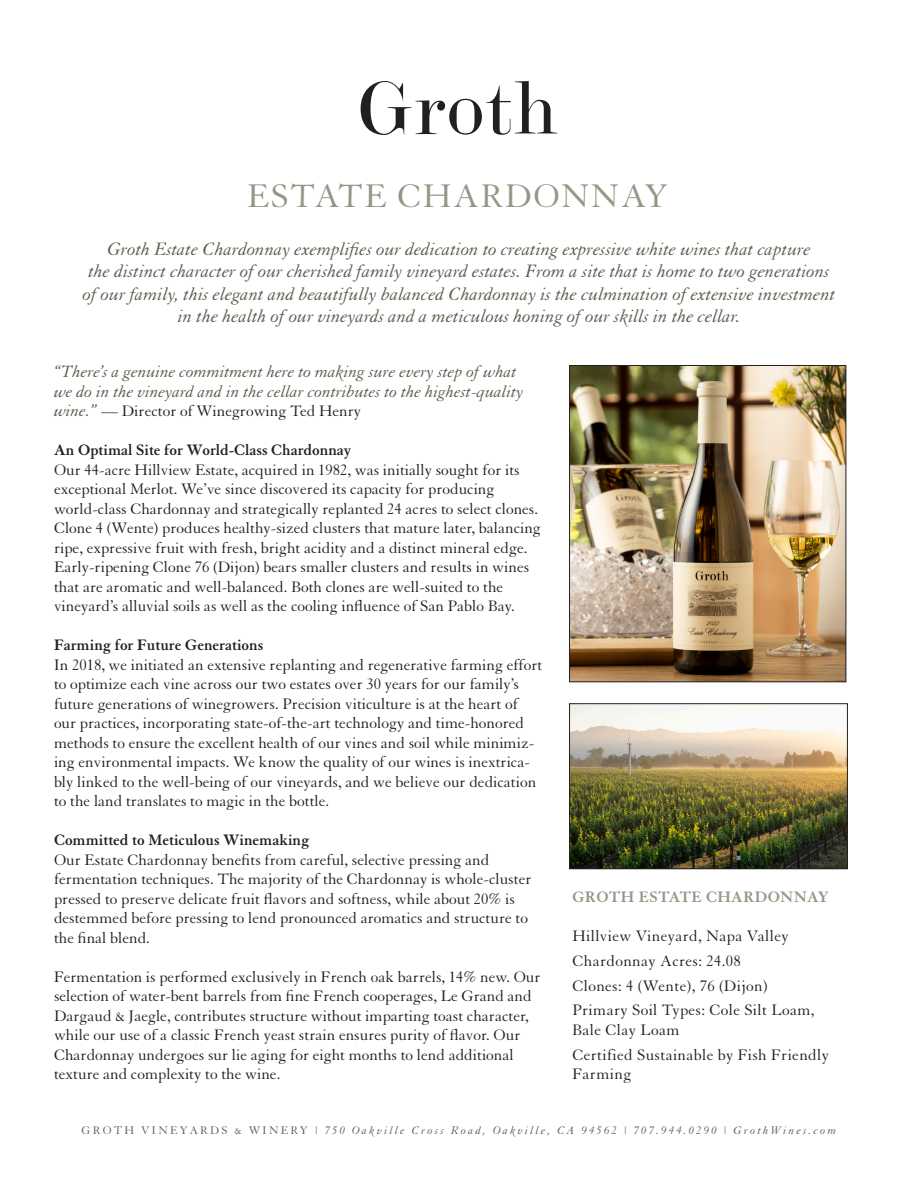
<style>
.page{position:relative;width:918px;height:1188px;background:#fff}
.page>*{position:absolute;margin:0;border:0;box-sizing:border-box;transform-origin:0 0}
.t1{font:35.7px "Granjon LT Std";letter-spacing:.04em;color:#979686}
.t2{font:italic 19.5px/22.5px "Granjon LT Std";color:#5f5d4f;text-align:center}
.t3{font:italic 18px/19.5px "Granjon LT Std";color:#5f5d4f}
.t4{font:16.5px/19.5px "Granjon LT Std";color:#231f20}
.t5{font:16.5px/19.5px "Granjon LT Std";letter-spacing:.02em;color:#231f20}
.t6{font:700 16.5px "Granjon LT Std";color:#231f20}
.t7{font:700 16.5px "Granjon LT Std";letter-spacing:.02em;color:#979686}
.t8{font:italic 12px "Granjon LT Std";letter-spacing:.185em;color:#5f5d4f}
.s1{font-style:italic;font-size:18px;color:#5f5d4f}
.s2{font-style:normal}
</style>
<div class="page">
<svg style="left:361px;top:81px;width:196px;height:54px"></svg>
<img style="left:571px;top:367px;width:273px;height:313px">
<div style="left:569px;top:365px;width:277px;height:317px;border:1px solid #231f20"></div>
<img style="left:571px;top:705px;width:275px;height:162px">
<div style="left:569px;top:703px;width:279px;height:166px;border:1px solid #231f20"></div>
<p class="t1" style="left:247px;top:177px;width:423px">ESTATE CHARDONNAY</p>
<p class="t2" style="left:83px;top:238px;width:754px">Groth Estate Chardonnay exemplifies our dedication to creating expressive white wines that capture<br>the distinct character of our cherished family vineyard estates. From a site that is home to two generations of our family, this elegant and beautifully balanced Chardonnay is the culmination of extensive investment in the health of our vineyards and a meticulous honing of our skills in the cellar.</p>
<p class="t3" style="left:54px;top:362px;width:471px">“There’s a genuine commitment here to making sure every step of what we do in the vineyard and in the cellar contributes to the highest-quality</p>
<p class="t4" style="left:54px;top:402px;width:309px"><span class="s1">wine.”</span> — Director of Winegrowing Ted Henry</p>
<p class="t6" style="left:54px;top:441px;width:299px">An Optimal Site for World-Class Chardonnay</p>
<p class="t4" style="left:54px;top:460px;width:488px">Our 44-acre Hillview Estate, acquired in 1982, was initially sought for its exceptional Merlot. We’ve since discovered its capacity for producing world-class Chardonnay and strategically replanted 24 acres to select clones.<br>Clone 4 (Wente) produces healthy-sized clusters that mature later, balancing ripe, expressive fruit with fresh, bright acidity and a distinct mineral edge.<br>Early-ripening Clone 76 (Dijon) bears smaller clusters and results in wines that are aromatic and well-balanced. Both clones are well-suited to the vineyard’s alluvial soils as well as the cooling influence of San Pablo Bay.</p>
<p class="t6" style="left:54px;top:636px;width:211px">Farming for Future Generations</p>
<p class="t4" style="left:54px;top:655px;width:490px">In 2018, we initiated an extensive replanting and regenerative farming effort to optimize each vine across our two estates over 30 years for our family’s future generations of winegrowers. Precision viticulture is at the heart of our practices, incorporating state-of-the-art technology and time-honored methods to ensure the excellent health of our vines and soil while minimiz&shy;ing environmental impacts. We know the quality of our wines is inextrica&shy;bly linked to the well-being of our vineyards, and we believe our dedication to the land translates to magic in the bottle.</p>
<p class="t6" style="left:54px;top:831px;width:257px">Committed to Meticulous Winemaking</p>
<p class="t4" style="left:54px;top:850px;width:479px">Our Estate Chardonnay benefits from careful, selective pressing and fermentation techniques. The majority of the Chardonnay is whole-cluster pressed to preserve delicate fruit flavors and softness, while about 20% is destemmed before pressing to lend pronounced aromatics and structure to the final blend.</p>
<p class="t4" style="left:54px;top:967px;width:488px">Fermentation is performed exclusively in French oak barrels, 14% new. Our selection of water-bent barrels from fine French cooperages, Le Grand and Dargaud &amp; Jaegle, contributes structure without imparting toast character, while our use of a classic French yeast strain ensures purity of flavor. Our Chardonnay undergoes sur lie aging for eight months to lend additional texture and complexity to the wine.</p>
<p class="t7" style="left:573px;top:888px;width:258px">GROTH ESTATE CHARDONNAY</p>
<p class="t5" style="left:572px;top:926px;width:218px">Hillview Vineyard, Napa Valley</p>
<p class="t5" style="left:572px;top:951px;width:170px">Chardonnay Acres: 24.08</p>
<p class="t5" style="left:572px;top:976px;width:197px">Clones: 4 (Wente), 76 (Dijon)</p>
<p class="t5" style="left:572px;top:1001px;width:244px">Primary Soil Types: Cole Silt Loam,<br>Bale Clay Loam</p>
<p class="t5" style="left:572px;top:1045px;width:258px">Certified Sustainable by Fish Friendly<br>Farming</p>
<p class="t8" style="left:82px;top:1124px;width:756px"><span class="s2">GROTH VINEYARDS &amp; WINERY</span> | 750 Oakville Cross Road, Oakville, CA 94562 | 707.944.0290 | GrothWines.com</p>
</div>
